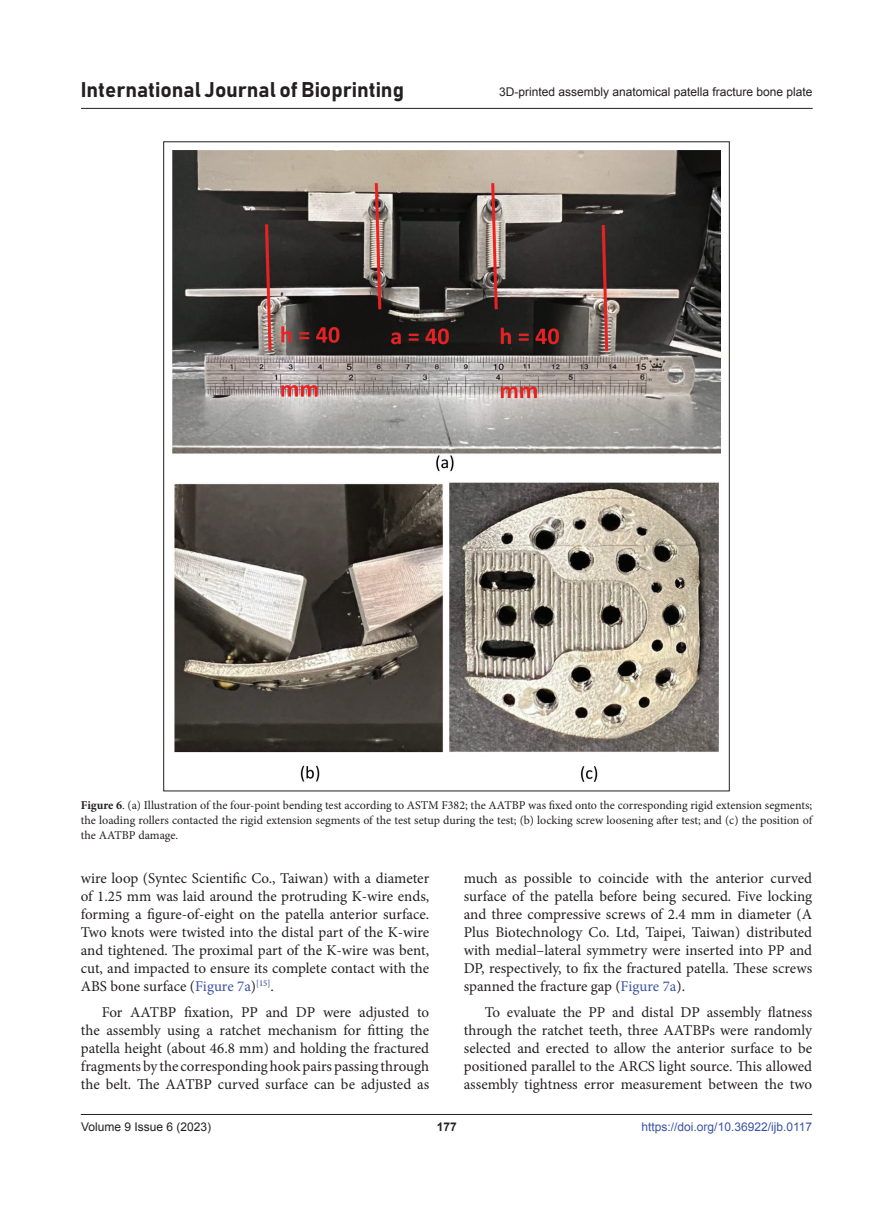
<style>
.page{position:relative;width:893px;height:1212px;background:#fff}
.page>*{position:absolute;margin:0;border:0;box-sizing:border-box;transform-origin:0 0}
.t1{font:21px "Bahnschrift";color:#231f20}
.body_text{font:15px/18px "Minion Pro";color:#231f20;text-align:justify}
.figLends{font:12px/15px "Minion Pro";color:#231f20;text-align:justify}
.t2{font:12px "Arial";color:#231f20}
.t3{font:12px "Arial";color:#3a53a3}
.t4{font:700 12px "Arial";color:#231f20}
.s1{font-weight:700}
.s2{color:#3a53a3}
</style>
<div class="page">
<hr style="left:81px;top:1114px;width:731px;height:1px;background:#231f20">
<hr style="left:81px;top:108px;width:732px;height:1px;background:#231f20">
<img style="left:173px;top:151px;width:547px;height:631px">
<h1 class="t1" style="left:81px;top:77px;width:325px">International Journal of Bioprinting</h1>
<p class="t2" style="left:499px;top:84px;width:315px">3D-printed assembly anatomical patella fracture bone plate</p>
<p class="figLends" style="left:81px;top:797px;width:733px"><span class="s1">Figure 6</span>. (a) Illustration of the four-point bending test according to ASTM F382; the AATBP was fixed onto the corresponding rigid extension segments; the loading rollers contacted the rigid extension segments of the test setup during the test; (b) locking screw loosening after test; and (c) the position of the AATBP damage.</p>
<p class="body_text" style="left:81px;top:869px;width:350px">wire loop (Syntec Scientific Co., Taiwan) with a diameter of 1.25 mm was laid around the protruding K-wire ends, forming a figure-of-eight on the patella anterior surface.<br>Two knots were twisted into the distal part of the K-wire and tightened. The proximal part of the K-wire was bent, cut, and impacted to ensure its complete contact with the ABS bone surface (<span class="s2">Figure 7a</span>)<sup>[15]</sup>.</p>
<p class="body_text" style="left:81px;top:1003px;width:350px;text-indent:21px">For AATBP fixation, PP and DP were adjusted to the assembly using a ratchet mechanism for fitting the patella height (about 46.8 mm) and holding the fractured fragments by the corresponding hook pairs passing through the belt. The AATBP curved surface can be adjusted as</p>
<p class="body_text" style="left:464px;top:869px;width:350px">much as possible to coincide with the anterior curved surface of the patella before being secured. Five locking and three compressive screws of 2.4 mm in diameter (A Plus Biotechnology Co. Ltd, Taipei, Taiwan) distributed with medial–lateral symmetry were inserted into PP and DP, respectively, to fix the fractured patella. These screws spanned the fracture gap (<span class="s2">Figure 7a</span>).</p>
<p class="body_text" style="left:464px;top:1003px;width:350px;text-indent:21px">To evaluate the PP and distal DP assembly flatness through the ratchet teeth, three AATBPs were randomly selected and erected to allow the anterior surface to be positioned parallel to the ARCS light source. This allowed assembly tightness error measurement between the two</p>
<p class="t2" style="left:81px;top:1119px;width:132px">Volume 9 Issue 6 (2023)</p>
<p class="t4" style="left:437px;top:1119px;width:22px">177</p>
<p class="t3" style="left:642px;top:1119px;width:172px">https://doi.org/10.36922/ijb.0117</p>
</div>
